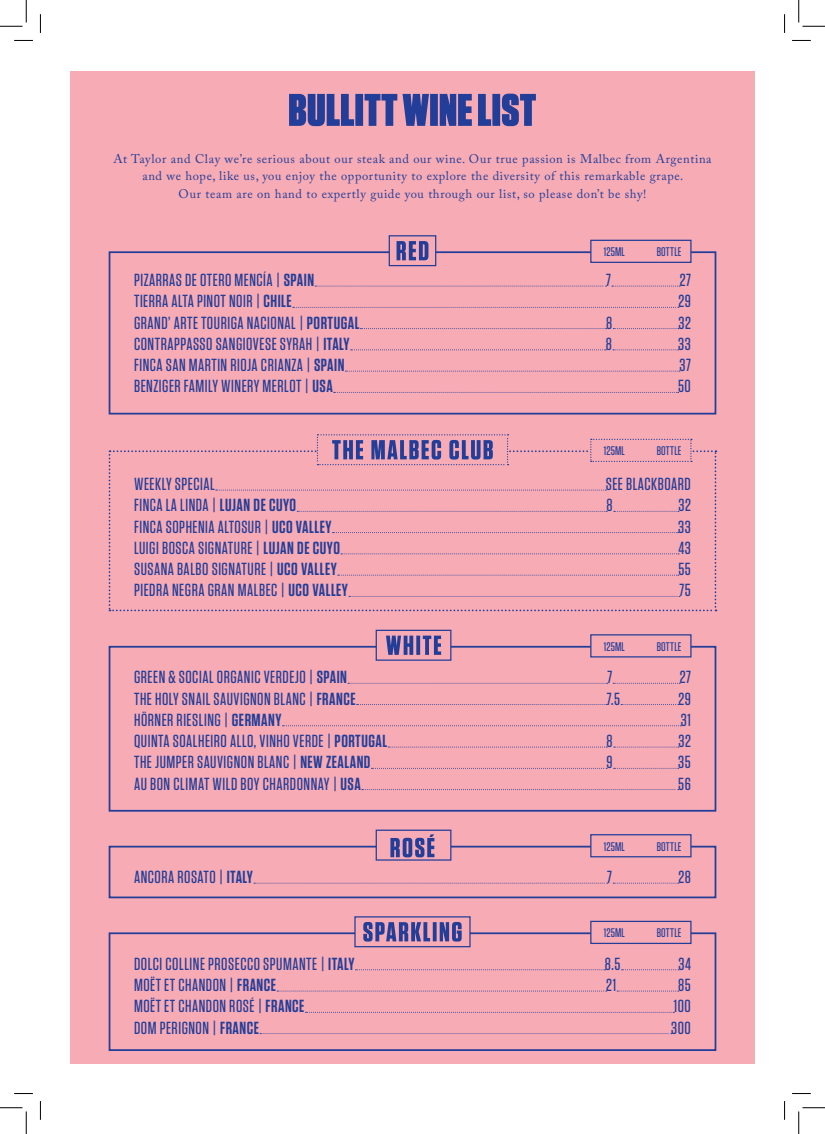
<style>
.page{position:relative;width:825px;height:1134px;background:#fff}
.page>*{position:absolute;margin:0;border:0;box-sizing:border-box;transform-origin:0 0}
.t1{font:500 17.5px "Tungsten";letter-spacing:.03em;color:#233e98}
.t2{font:12.5px/17.5px "Adobe Caslon Pro";letter-spacing:.05em;color:#233e98;text-align:center}
.No_Spacing{font:500 12.5px "Tungsten";letter-spacing:.01em;color:#233e98}
.s1{font-weight:600}
</style>
<div class="page">
<div style="left:70px;top:71px;width:685px;height:992px;background:#f7abb5"></div>
<div style="left:109px;top:251px;width:607px;height:163px;border:2px solid #233e98"></div>
<div style="left:590px;top:240px;width:102px;height:23px;background:#f7abb5;border:1px solid #233e98"></div>
<div style="left:389px;top:235px;width:47px;height:31px;background:#f7abb5;border:1px solid #233e98"></div>
<svg style="left:315px;top:285px;width:365px;height:1px"></svg>
<svg style="left:293px;top:307px;width:386px;height:1px"></svg>
<svg style="left:360px;top:328px;width:247px;height:1px"></svg>
<svg style="left:613px;top:328px;width:66px;height:1px"></svg>
<svg style="left:351px;top:349px;width:255px;height:1px"></svg>
<svg style="left:613px;top:349px;width:66px;height:1px"></svg>
<svg style="left:345px;top:370px;width:335px;height:1px"></svg>
<svg style="left:334px;top:392px;width:345px;height:1px"></svg>
<svg style="left:397px;top:241px;width:31px;height:19px"></svg>
<div style="left:109px;top:645px;width:607px;height:166px;border:2px solid #233e98"></div>
<div style="left:590px;top:634px;width:102px;height:23px;background:#f7abb5;border:1px solid #233e98"></div>
<div style="left:376px;top:629px;width:75px;height:31px;background:#f7abb5;border:1px solid #233e98"></div>
<svg style="left:348px;top:682px;width:332px;height:1px"></svg>
<svg style="left:357px;top:704px;width:250px;height:1px"></svg>
<svg style="left:621px;top:704px;width:58px;height:1px"></svg>
<svg style="left:282px;top:725px;width:399px;height:1px"></svg>
<svg style="left:388px;top:746px;width:219px;height:1px"></svg>
<svg style="left:614px;top:746px;width:65px;height:1px"></svg>
<svg style="left:372px;top:767px;width:235px;height:1px"></svg>
<svg style="left:614px;top:767px;width:65px;height:1px"></svg>
<svg style="left:362px;top:789px;width:317px;height:1px"></svg>
<svg style="left:386px;top:635px;width:55px;height:19px"></svg>
<div style="left:109px;top:845px;width:607px;height:53px;border:2px solid #233e98"></div>
<div style="left:590px;top:834px;width:102px;height:23px;background:#f7abb5;border:1px solid #233e98"></div>
<div style="left:376px;top:829px;width:75px;height:31px;background:#f7abb5;border:1px solid #233e98"></div>
<svg style="left:254px;top:882px;width:425px;height:1px"></svg>
<svg style="left:390px;top:834px;width:44px;height:23px"></svg>
<div style="left:109px;top:932px;width:607px;height:118px;border:2px solid #233e98"></div>
<div style="left:590px;top:920px;width:102px;height:23px;background:#f7abb5;border:1px solid #233e98"></div>
<div style="left:354px;top:916px;width:117px;height:31px;background:#f7abb5;border:1px solid #233e98"></div>
<svg style="left:355px;top:969px;width:250px;height:1px"></svg>
<svg style="left:622px;top:969px;width:57px;height:1px"></svg>
<svg style="left:277px;top:990px;width:330px;height:1px"></svg>
<svg style="left:617px;top:990px;width:62px;height:1px"></svg>
<svg style="left:305px;top:1011px;width:369px;height:1px"></svg>
<svg style="left:363px;top:922px;width:99px;height:19px"></svg>
<svg style="left:109px;top:434px;width:607px;height:177px"></svg>
<svg style="left:289px;top:94px;width:247px;height:32px"></svg>
<svg style="left:14px;top:40px;width:19px;height:1px"></svg>
<svg style="left:792px;top:40px;width:19px;height:1px"></svg>
<svg style="left:14px;top:1093px;width:19px;height:1px"></svg>
<svg style="left:792px;top:1093px;width:19px;height:1px"></svg>
<svg style="left:40px;top:14px;width:1px;height:19px"></svg>
<svg style="left:40px;top:1101px;width:1px;height:18px"></svg>
<svg style="left:784px;top:14px;width:1px;height:19px"></svg>
<svg style="left:784px;top:1101px;width:1px;height:18px"></svg>
<svg style="left:0;top:0;width:27px;height:27px"></svg>
<svg style="left:0;top:1107px;width:27px;height:26px"></svg>
<svg style="left:798px;top:0;width:27px;height:27px"></svg>
<svg style="left:798px;top:1107px;width:27px;height:26px"></svg>
<p class="t2" style="left:113px;top:150px;width:600px">At Taylor and Clay we’re serious about our steak and our wine. Our true passion is Malbec from Argentina and we hope, like us, you enjoy the opportunity to explore the diversity of this remarkable grape.<br>Our team are on hand to expertly guide you through our list, so please don’t be shy!</p>
<p class="No_Spacing" style="left:604px;top:245px;width:23px">125ML</p>
<p class="No_Spacing" style="left:657px;top:245px;width:26px">BOTTLE</p>
<p class="t1" style="left:134px;top:271px;width:182px">PIZARRAS DE OTERO MENCÍA | <span class="s1">SPAIN</span></p>
<p class="t1" style="left:606px;top:271px;width:6px">7</p>
<p class="t1" style="left:680px;top:271px;width:13px">27</p>
<p class="t1" style="left:134px;top:292px;width:159px">TIERRA ALTA PINOT NOIR | <span class="s1">CHILE</span></p>
<p class="t1" style="left:678px;top:292px;width:14px">29</p>
<p class="t1" style="left:134px;top:313px;width:227px">GRAND’ ARTE TOURIGA NACIONAL | <span class="s1">PORTUGAL</span></p>
<p class="t1" style="left:606px;top:313px;width:8px">8</p>
<p class="t1" style="left:678px;top:313px;width:14px">32</p>
<p class="t1" style="left:134px;top:334px;width:217px">CONTRAPPASSO SANGIOVESE SYRAH | <span class="s1">ITALY</span></p>
<p class="t1" style="left:606px;top:334px;width:8px">8</p>
<p class="t1" style="left:678px;top:334px;width:14px">33</p>
<p class="t1" style="left:134px;top:356px;width:212px">FINCA SAN MARTIN RIOJA CRIANZA | <span class="s1">SPAIN</span></p>
<p class="t1" style="left:679px;top:356px;width:13px">37</p>
<p class="t1" style="left:134px;top:377px;width:200px">BENZIGER FAMILY WINERY MERLOT | <span class="s1">USA</span></p>
<p class="t1" style="left:678px;top:377px;width:14px">50</p>
<p class="No_Spacing" style="left:604px;top:444px;width:23px">125ML</p>
<p class="No_Spacing" style="left:657px;top:444px;width:26px">BOTTLE</p>
<p class="t1" style="left:134px;top:475px;width:82px">WEEKLY SPECIAL</p>
<p class="t1" style="left:606px;top:475px;width:87px">SEE BLACKBOARD</p>
<p class="t1" style="left:134px;top:496px;width:164px">FINCA LA LINDA | <span class="s1">LUJAN DE CUYO</span></p>
<p class="t1" style="left:607px;top:496px;width:8px">8</p>
<p class="t1" style="left:678px;top:496px;width:14px">32</p>
<p class="t1" style="left:134px;top:517px;width:199px">FINCA SOPHENIA ALTOSUR | <span class="s1">UCO VALLEY</span></p>
<p class="t1" style="left:678px;top:517px;width:14px">33</p>
<p class="t1" style="left:134px;top:538px;width:207px">LUIGI BOSCA SIGNATURE | <span class="s1">LUJAN DE CUYO</span></p>
<p class="t1" style="left:678px;top:538px;width:14px">43</p>
<p class="t1" style="left:134px;top:560px;width:204px">SUSANA BALBO SIGNATURE | <span class="s1">UCO VALLEY</span></p>
<p class="t1" style="left:678px;top:560px;width:14px">55</p>
<p class="t1" style="left:134px;top:581px;width:215px">PIEDRA NEGRA GRAN MALBEC | <span class="s1">UCO VALLEY</span></p>
<p class="t1" style="left:679px;top:581px;width:13px">75</p>
<p class="No_Spacing" style="left:604px;top:640px;width:23px">125ML</p>
<p class="No_Spacing" style="left:657px;top:640px;width:26px">BOTTLE</p>
<p class="t1" style="left:134px;top:668px;width:214px">GREEN &amp; SOCIAL ORGANIC VERDEJO | <span class="s1">SPAIN</span></p>
<p class="t1" style="left:607px;top:668px;width:6px">7</p>
<p class="t1" style="left:680px;top:668px;width:13px">27</p>
<p class="t1" style="left:134px;top:689px;width:223px">THE HOLY SNAIL SAUVIGNON BLANC | <span class="s1">FRANCE</span></p>
<p class="t1" style="left:607px;top:689px;width:15px">7.5</p>
<p class="t1" style="left:678px;top:689px;width:14px">29</p>
<p class="t1" style="left:134px;top:710px;width:149px">HÖRNER RIESLING | <span class="s1">GERMANY</span></p>
<p class="t1" style="left:681px;top:710px;width:12px">31</p>
<p class="t1" style="left:134px;top:731px;width:255px">QUINTA SOALHEIRO ALLO, VINHO VERDE | <span class="s1">PORTUGAL</span></p>
<p class="t1" style="left:607px;top:731px;width:8px">8</p>
<p class="t1" style="left:678px;top:731px;width:14px">32</p>
<p class="t1" style="left:134px;top:753px;width:238px">THE JUMPER SAUVIGNON BLANC | <span class="s1">NEW ZEALAND</span></p>
<p class="t1" style="left:607px;top:753px;width:8px">9</p>
<p class="t1" style="left:678px;top:753px;width:14px">35</p>
<p class="t1" style="left:134px;top:774px;width:228px">AU BON CLIMAT WILD BOY CHARDONNAY | <span class="s1">USA</span></p>
<p class="t1" style="left:678px;top:774px;width:14px">56</p>
<p class="No_Spacing" style="left:604px;top:839px;width:23px">125ML</p>
<p class="No_Spacing" style="left:657px;top:839px;width:26px">BOTTLE</p>
<p class="t1" style="left:134px;top:867px;width:120px">ANCORA ROSATO | <span class="s1">ITALY</span></p>
<p class="t1" style="left:607px;top:867px;width:6px">7</p>
<p class="t1" style="left:678px;top:867px;width:14px">28</p>
<p class="No_Spacing" style="left:604px;top:926px;width:23px">125ML</p>
<p class="No_Spacing" style="left:657px;top:926px;width:26px">BOTTLE</p>
<p class="t1" style="left:134px;top:954px;width:222px">DOLCI COLLINE PROSECCO SPUMANTE | <span class="s1">ITALY</span></p>
<p class="t1" style="left:605px;top:954px;width:17px">8.5</p>
<p class="t1" style="left:678px;top:954px;width:14px">34</p>
<p class="t1" style="left:134px;top:975px;width:144px">MOËT ET CHANDON | <span class="s1">FRANCE</span></p>
<p class="t1" style="left:606px;top:975px;width:11px">21</p>
<p class="t1" style="left:678px;top:975px;width:14px">85</p>
<p class="t1" style="left:134px;top:996px;width:172px">MOËT ET CHANDON ROSÉ | <span class="s1">FRANCE</span></p>
<p class="t1" style="left:674px;top:996px;width:19px">100</p>
<p class="t1" style="left:134px;top:1018px;width:126px">DOM PERIGNON | <span class="s1">FRANCE</span></p>
<p class="t1" style="left:671px;top:1018px;width:21px">300</p>
</div>
